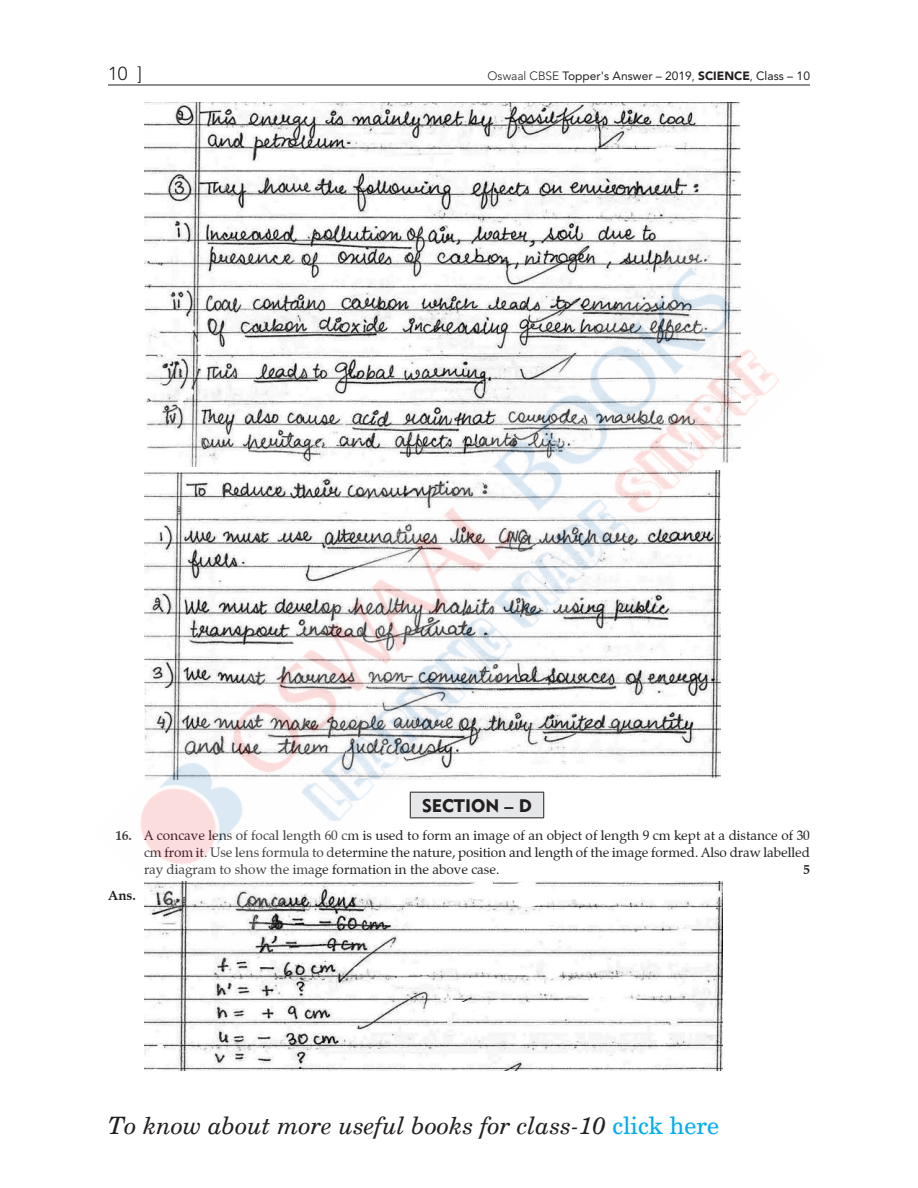
<style>
.page{position:relative;width:918px;height:1188px;background:#fff}
.page>*{position:absolute;margin:0;border:0;box-sizing:border-box;transform-origin:0 0}
.t1{font:italic 24px "New Century Schlbk";color:#231f20}
.t2{font:300 18.75px "Avenir LT Std";color:#231f20}
.t3{font:18px "Geometric 415 BT Black A";color:#231f20}
.t4{font:13.5px/17px "Zapf Calligraphic 801 BT";color:#231f20;text-align:justify}
.t5{font:700 13.5px "Zapf Calligraphic 801 BT";color:#231f20}
.t6{font:12px "Avenir LT Std";color:#231f20}
.s1{font-weight:300}
.s2{font-weight:900}
.s3{font-weight:700}
.s4{font-style:normal;color:#00aeef}
</style>
<div class="page">
<hr style="left:108px;top:85px;width:702px;height:1px;background:#231f20">
<img style="left:144px;top:103px;width:596px;height:124px">
<img style="left:144px;top:961px;width:578px;height:110px">
<img style="left:140px;top:227px;width:639px;height:734px">
<h2 class="t2" style="left:108px;top:63px;width:36px">10 ]</h2>
<p class="t6" style="left:488px;top:69px;width:324px"><span class="s1">Oswaal CBSE</span> Topper's Answer – 2019<span class="s1">,</span> <span class="s2">SCIENCE</span><span class="s1">,</span> Class – 10</p>
<h3 class="t3" style="left:422px;top:795px;width:111px">SECTION – D</h3>
<p class="t4" style="left:144px;top:827px;width:668px;text-indent:-29px"><span class="s3">16.</span> A concave lens of focal length 60 cm is used to form an image of an object of length 9 cm kept at a distance of 30 cm from it. Use lens formula to determine the nature, position and length of the image formed. Also draw labelled ray diagram to show the image formation in the above case.</p>
<p class="t5" style="left:803px;top:861px;width:8px">5</p>
<p class="t5" style="left:108px;top:887px;width:29px">Ans.</p>
<h1 class="t1" style="left:108px;top:1111px;width:613px">To know about more useful books for class-10 <span class="s4">click here</span></h1>
</div>
